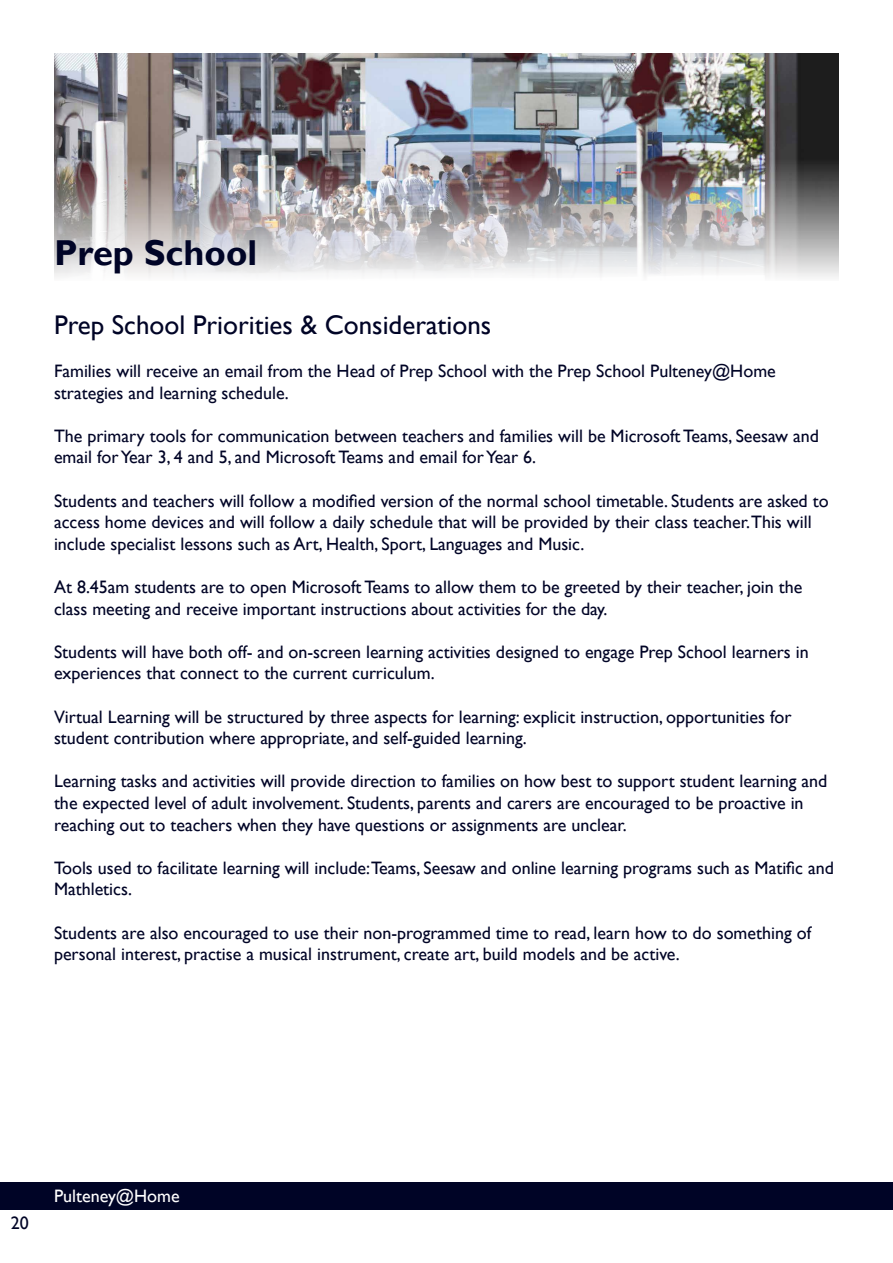
<style>
.page{position:relative;width:893px;height:1263px;background:#fff}
.page>*{position:absolute;margin:0;border:0;box-sizing:border-box;transform-origin:0 0}
.t1{font:700 36px "Gill Sans";color:#000426}
.t2{font:27px "Gill Sans";color:#000426}
.t3{font:18px/21.6px "Gill Sans";color:#000426}
.t4{font:18px "Gill Sans";color:#fff}
</style>
<div class="page">
<div style="left:0;top:1182px;width:893px;height:27px;background:#000426"></div>
<img style="left:54px;top:53px;width:785px;height:224px">
<h1 class="t1" style="left:54px;top:231px;width:205px">Prep School</h1>
<h2 class="t2" style="left:54px;top:309px;width:439px">Prep School Priorities &amp; Considerations</h2>
<p class="t3" style="left:54px;top:360px;width:723px">Families will receive an email from the Head of Prep School with the Prep School Pulteney@Home strategies and learning schedule.</p>
<p class="t3" style="left:54px;top:425px;width:766px">The primary tools for communication between teachers and families will be Microsoft Teams, Seesaw and email for Year 3, 4 and 5, and Microsoft Teams and email for Year 6.</p>
<p class="t3" style="left:54px;top:490px;width:776px">Students and teachers will follow a modified version of the normal school timetable. Students are asked to access home devices and will follow a daily schedule that will be provided by their class teacher.This will include specialist lessons such as Art, Health, Sport, Languages and Music.</p>
<p class="t3" style="left:54px;top:576px;width:750px">At 8.45am students are to open Microsoft Teams to allow them to be greeted by their teacher, join the class meeting and receive important instructions about activities for the day.</p>
<p class="t3" style="left:54px;top:641px;width:756px">Students will have both off- and on-screen learning activities designed to engage Prep School learners in experiences that connect to the current curriculum.</p>
<p class="t3" style="left:54px;top:706px;width:739px">Virtual Learning will be structured by three aspects for learning: explicit instruction, opportunities for student contribution where appropriate, and self-guided learning.</p>
<p class="t3" style="left:54px;top:771px;width:775px">Learning tasks and activities will provide direction to families on how best to support student learning and the expected level of adult involvement. Students, parents and carers are encouraged to be proactive in reaching out to teachers when they have questions or assignments are unclear.</p>
<p class="t3" style="left:54px;top:857px;width:781px">Tools used to facilitate learning will include:Teams, Seesaw and online learning programs such as Matific and<br>Mathletics.</p>
<p class="t3" style="left:54px;top:922px;width:759px">Students are also encouraged to use their non-programmed time to read, learn how to do something of personal interest, practise a musical instrument, create art, build models and be active.</p>
<p class="t3" style="left:11px;top:1212px;width:20px">20</p>
<p class="t4" style="left:54px;top:1185px;width:127px">Pulteney@Home</p>
</div>
